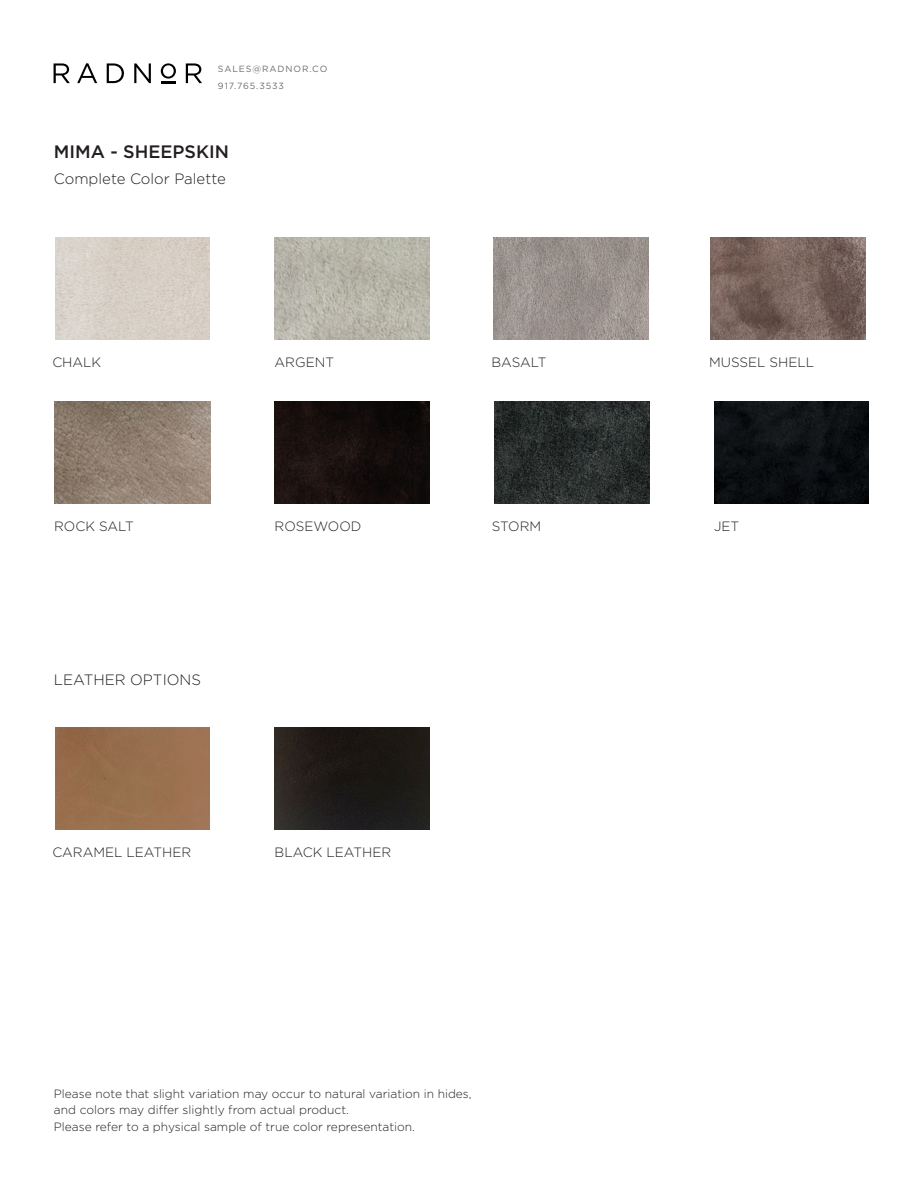
<style>
.page{position:relative;width:918px;height:1188px;background:#fff}
.page>*{position:absolute;margin:0;border:0;box-sizing:border-box;transform-origin:0 0}
.t1{font:500 18px "Gotham";color:#231f20}
.t2{font:300 15px "Gotham";color:#231f20}
.t3{font:300 13.5px "Gotham";color:#231f20}
.t4{font:300 12px/16.5px "Gotham";color:#231f20}
.t5{font:9px "Gotham";letter-spacing:.1em;color:#6c6d70}
</style>
<div class="page">
<svg style="left:54px;top:63px;width:16px;height:20px"></svg>
<svg style="left:77px;top:63px;width:20px;height:20px"></svg>
<svg style="left:107px;top:63px;width:17px;height:20px"></svg>
<svg style="left:134px;top:63px;width:17px;height:20px"></svg>
<svg style="left:186px;top:63px;width:16px;height:20px"></svg>
<svg style="left:161px;top:63px;width:15px;height:20px"></svg>
<img style="left:55px;top:237px;width:155px;height:102px">
<img style="left:275px;top:237px;width:154px;height:102px">
<img style="left:493px;top:237px;width:155px;height:102px">
<img style="left:711px;top:237px;width:155px;height:102px">
<img style="left:275px;top:402px;width:154px;height:102px">
<img style="left:495px;top:402px;width:154px;height:102px">
<img style="left:714px;top:402px;width:155px;height:102px">
<img style="left:55px;top:727px;width:155px;height:103px">
<img style="left:275px;top:727px;width:154px;height:103px">
<img style="left:54px;top:402px;width:157px;height:102px">
<p class="t5" style="left:218px;top:63px;width:111px">SALES@RADNOR.CO</p>
<p class="t5" style="left:218px;top:80px;width:68px">917.765.3533</p>
<p class="t1" style="left:54px;top:140px;width:177px">MIMA - SHEEPSKIN</p>
<p class="t2" style="left:54px;top:170px;width:174px">Complete Color Palette</p>
<p class="t3" style="left:52px;top:355px;width:50px">CHALK</p>
<p class="t3" style="left:275px;top:355px;width:61px">ARGENT</p>
<p class="t3" style="left:492px;top:355px;width:57px">BASALT</p>
<p class="t3" style="left:709px;top:355px;width:107px">MUSSEL SHELL</p>
<p class="t3" style="left:54px;top:519px;width:81px">ROCK SALT</p>
<p class="t2" style="left:54px;top:672px;width:149px">LEATHER OPTIONS</p>
<p class="t3" style="left:275px;top:519px;width:88px">ROSEWOOD</p>
<p class="t3" style="left:492px;top:519px;width:51px">STORM</p>
<p class="t3" style="left:714px;top:519px;width:27px">JET</p>
<p class="t3" style="left:52px;top:845px;width:140px">CARAMEL LEATHER</p>
<p class="t3" style="left:275px;top:845px;width:118px">BLACK LEATHER</p>
<p class="t4" style="left:54px;top:1085px;width:419px">Please note that slight variation may occur to natural variation in hides,</p>
<p class="t4" style="left:54px;top:1101px;width:363px">and colors may differ slightly from actual product.<br>Please refer to a physical sample of true color representation.</p>
</div>
